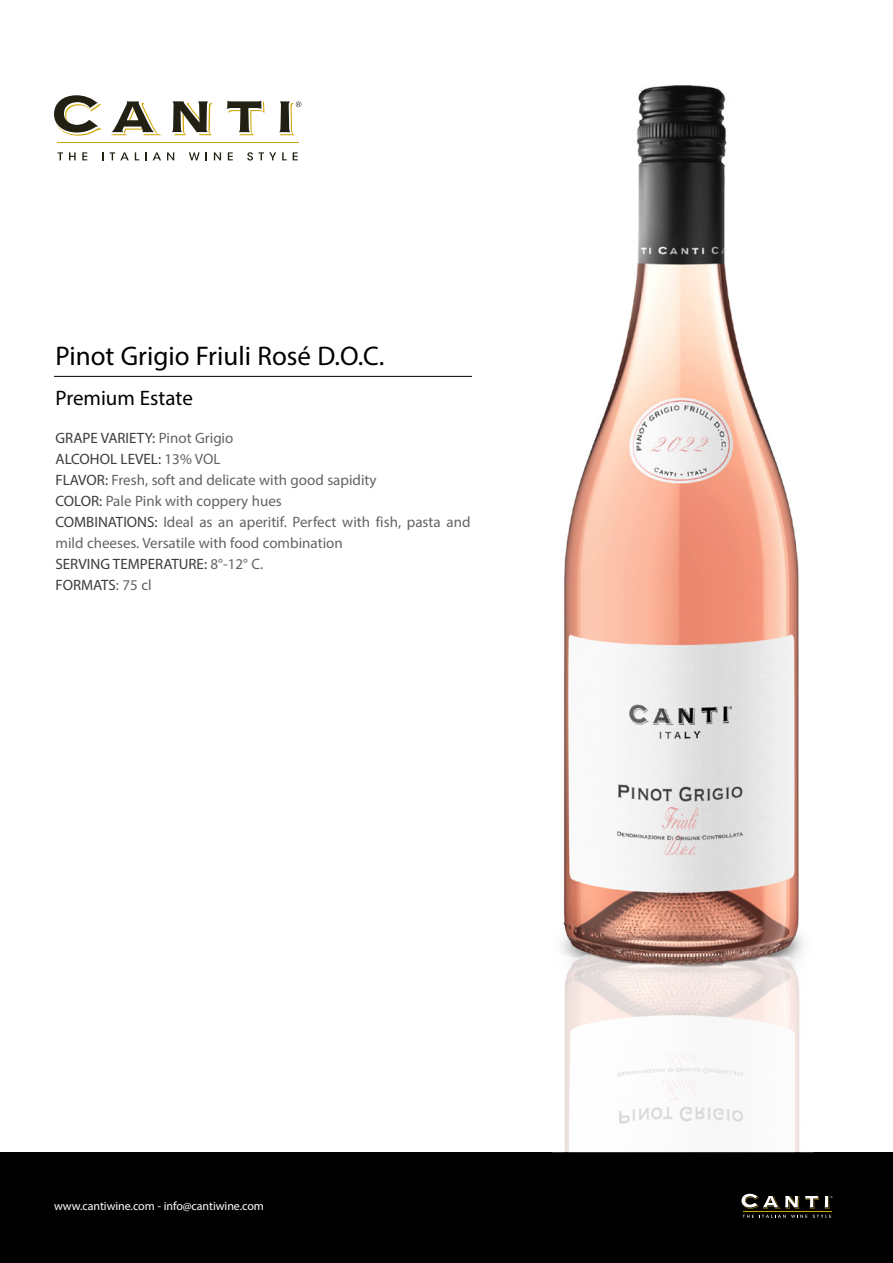
<style>
.page{position:relative;width:893px;height:1263px;background:#fff}
.page>*{position:absolute;margin:0;border:0;box-sizing:border-box;transform-origin:0 0}
.t1{font:27px "Myriad Pro";color:#000}
.t2{font:21px "Myriad Pro";color:#000}
.t3{font:15px/21px "Myriad Pro";color:#646363}
.t4{font:12px "Myriad Pro";letter-spacing:-.005em;color:#fff}
.s1{color:#3c3c3b}
</style>
<div class="page">
<div style="left:0;top:1152px;width:893px;height:111px;background:#000"></div>
<hr style="left:57px;top:142px;width:241px;height:1px;background:#d0a606">
<svg style="left:58px;top:152px;width:5px;height:8px"></svg>
<svg style="left:69px;top:152px;width:7px;height:8px"></svg>
<svg style="left:82px;top:152px;width:5px;height:8px"></svg>
<svg style="left:102px;top:152px;width:2px;height:8px"></svg>
<svg style="left:110px;top:152px;width:19px;height:8px"></svg>
<svg style="left:135px;top:152px;width:4px;height:8px"></svg>
<svg style="left:145px;top:152px;width:2px;height:8px"></svg>
<svg style="left:153px;top:152px;width:8px;height:8px"></svg>
<svg style="left:167px;top:152px;width:7px;height:8px"></svg>
<svg style="left:189px;top:152px;width:11px;height:8px"></svg>
<svg style="left:214px;top:152px;width:7px;height:8px"></svg>
<svg style="left:228px;top:152px;width:5px;height:8px"></svg>
<svg style="left:247px;top:152px;width:6px;height:9px"></svg>
<svg style="left:259px;top:152px;width:17px;height:8px"></svg>
<svg style="left:282px;top:152px;width:5px;height:8px"></svg>
<svg style="left:293px;top:152px;width:5px;height:8px"></svg>
<svg style="left:111px;top:101px;width:50px;height:34px"></svg>
<svg style="left:54px;top:95px;width:48px;height:41px"></svg>
<svg style="left:227px;top:101px;width:37px;height:34px"></svg>
<svg style="left:172px;top:101px;width:40px;height:34px"></svg>
<svg style="left:279px;top:101px;width:22px;height:34px"></svg>
<hr style="left:743px;top:1211px;width:88px;height:1px;background:#d0a606">
<svg style="left:743px;top:1215px;width:64px;height:3px"></svg>
<svg style="left:813px;top:1215px;width:18px;height:3px"></svg>
<svg style="left:741px;top:1194px;width:92px;height:14px"></svg>
<img style="left:561px;top:85px;width:243px;height:1067px">
<hr style="left:54px;top:376px;width:418px;height:1px;background:#000">
<h1 class="t1" style="left:56px;top:340px;width:331px">Pinot Grigio Friuli Rosé D.O.C.</h1>
<h2 class="t2" style="left:56px;top:384px;width:139px">Premium Estate</h2>
<p class="t3" style="left:56px;top:428px;width:416px"><span class="s1">GRAPE VARIETY:</span> Pinot Grigio<br><span class="s1">ALCOHOL LEVEL:</span> 13% VOL<br><span class="s1">FLAVOR:</span> Fresh, soft and delicate with good sapidity<br><span class="s1">COLOR:</span> Pale Pink with coppery hues<br><span class="s1">COMBINATIONS:</span> Ideal as an aperitif. Perfect with fish, pasta and mild cheeses. Versatile with food combination<br><span class="s1">SERVING TEMPERATURE:</span> 8°-12° C.<br><span class="s1">FORMATS</span>: 75 cl</p>
<p class="t4" style="left:54px;top:1199px;width:211px">www.cantiwine.com - info@cantiwine.com</p>
</div>
